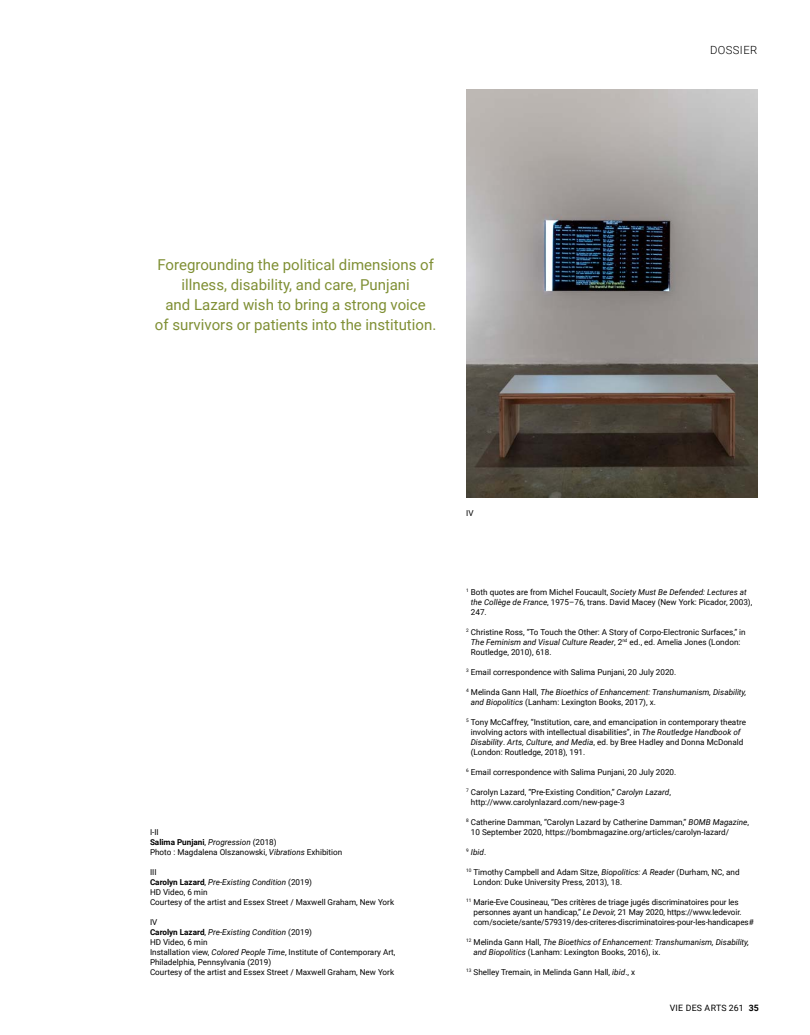
<style>
.page{position:relative;width:810px;height:1035px;background:#fff}
.page>*{position:absolute;margin:0;border:0;box-sizing:border-box;transform-origin:0 0}
.t1{font:15px/20px "Roboto";color:#7f8f34;text-align:center}
.t2{font:300 11.25px "Roboto";letter-spacing:.035em;color:#000}
.t3{font:8.75px "Roboto";letter-spacing:.035em;color:#000}
.t4{font:8.12px/10px "Roboto";color:#000}
.t5{font:italic 8.12px/10px "Roboto";color:#000}
.s1{font-weight:700}
.s2{font-style:italic}
.s3{font-style:normal}
</style>
<div class="page">
<img style="left:466px;top:90px;width:292px;height:408px">
<h2 class="t2" style="left:710px;top:42px;width:49px">DOSSIER</h2>
<h1 class="t1" style="left:155px;top:254px;width:283px">Foregrounding the political dimensions of illness, disability, and care, Punjani<br>and Lazard wish to bring a strong voice<br>of survivors or patients into the institution.</h1>
<p class="t4" style="left:150px;top:827px;width:194px">I-II<br><span class="s1">Salima Punjani</span>, <span class="s2">Progression</span> (2018)<br>Photo : Magdalena Olszanowski, <span class="s2">Vibrations</span> Exhibition</p>
<p class="t4" style="left:150px;top:867px;width:246px">III<br><span class="s1">Carolyn Lazard</span>, <span class="s2">Pre-Existing Condition</span> (2019)<br>HD Video, 6 min<br>Courtesy of the artist and Essex Street / Maxwell Graham, New York</p>
<p class="t4" style="left:150px;top:917px;width:247px">IV<br><span class="s1">Carolyn Lazard</span>, <span class="s2">Pre-Existing Condition</span> (2019)<br>HD Video, 6 min<br>Installation view, <span class="s2">Colored People Time</span>, Institute of Contemporary Art, Philadelphia, Pennsylvania (2019)<br>Courtesy of the artist and Essex Street / Maxwell Graham, New York</p>
<p class="t4" style="left:466px;top:508px;width:9px">IV</p>
<p class="t4" style="left:471px;top:587px;width:283px;text-indent:-5px"><sup>1</sup> Both quotes are from Michel Foucault, <span class="s2">Society Must Be Defended: Lectures at the Collège de France</span>, 1975–76, trans. David Macey (New York: Picador, 2003),<br>247.</p>
<p class="t4" style="left:471px;top:627px;width:276px;text-indent:-5px"><sup>2</sup> Christine Ross, “To Touch the Other: A Story of Corpo-Electronic Surfaces,” in<br><span class="s2">The Feminism and Visual Culture Reader</span>, 2<sup>nd</sup> ed., ed. Amelia Jones (London:<br>Routledge, 2010), 618.</p>
<p class="t4" style="left:466px;top:667px;width:212px"><sup>3</sup> Email correspondence with Salima Punjani, 20 July 2020.</p>
<p class="t5" style="left:471px;top:687px;width:277px;text-indent:-5px"><sup>4</sup> <span class="s3">Melinda Gann Hall,</span> The Bioethics of Enhancement: Transhumanism, Disability, and Biopolitics <span class="s3">(Lanham: Lexington Books, 2017), x.</span></p>
<p class="t4" style="left:471px;top:717px;width:277px;text-indent:-5px"><sup>5</sup> Tony McCaffrey, “Institution, care, and emancipation in contemporary theatre involving actors with intellectual disabilities”, in <span class="s2">The Routledge Handbook of Disability</span>. <span class="s2">Arts, Culture, and Media</span>, ed. by Bree Hadley and Donna McDonald (London: Routledge, 2018), 191.</p>
<p class="t4" style="left:466px;top:767px;width:212px"><sup>6</sup> Email correspondence with Salima Punjani, 20 July 2020.</p>
<p class="t4" style="left:471px;top:787px;width:202px;text-indent:-5px"><sup>7</sup> Carolyn Lazard, “Pre-Existing Condition,” <span class="s2">Carolyn Lazard</span>, http://www.carolynlazard.com/new-page-3</p>
<p class="t4" style="left:471px;top:817px;width:280px;text-indent:-5px"><sup>8</sup> Catherine Damman, “Carolyn Lazard by Catherine Damman,” <span class="s2">BOMB Magazine</span>,<br>10 September 2020, https://bombmagazine.org/articles/carolyn-lazard/</p>
<p class="t5" style="left:466px;top:847px;width:21px"><sup>9</sup> Ibid<span class="s3">.</span></p>
<p class="t4" style="left:473px;top:867px;width:268px;text-indent:-7px"><sup>10</sup> Timothy Campbell and Adam Sitze, <span class="s2">Biopolitics: A Reader</span> (Durham, NC, and<br>London: Duke University Press, 2013), 18.</p>
<p class="t4" style="left:474px;top:897px;width:282px;text-indent:-7px"><sup>11</sup> Marie-Eve Cousineau, “Des critères de triage jugés discriminatoires pour les personnes ayant un handicap,” <span class="s2">Le Devoir,</span> 21 May 2020, https://www.ledevoir. com/societe/sante/579319/des-criteres-discriminatoires-pour-les-handicapes#</p>
<p class="t5" style="left:474px;top:937px;width:277px;text-indent:-7px"><sup>12</sup> <span class="s3">Melinda Gann Hall,</span> The Bioethics of Enhancement: Transhumanism, Disability, and Biopolitics <span class="s3">(Lanham: Lexington Books, 2016), ix.</span></p>
<p class="t4" style="left:466px;top:967px;width:170px"><sup>13</sup> Shelley Tremain, in Melinda Gann Hall, <span class="s2">ibid</span>., x</p>
<p class="t3" style="left:670px;top:1001px;width:91px">VIE DES ARTS 261 <span class="s1">35</span></p>
</div>
